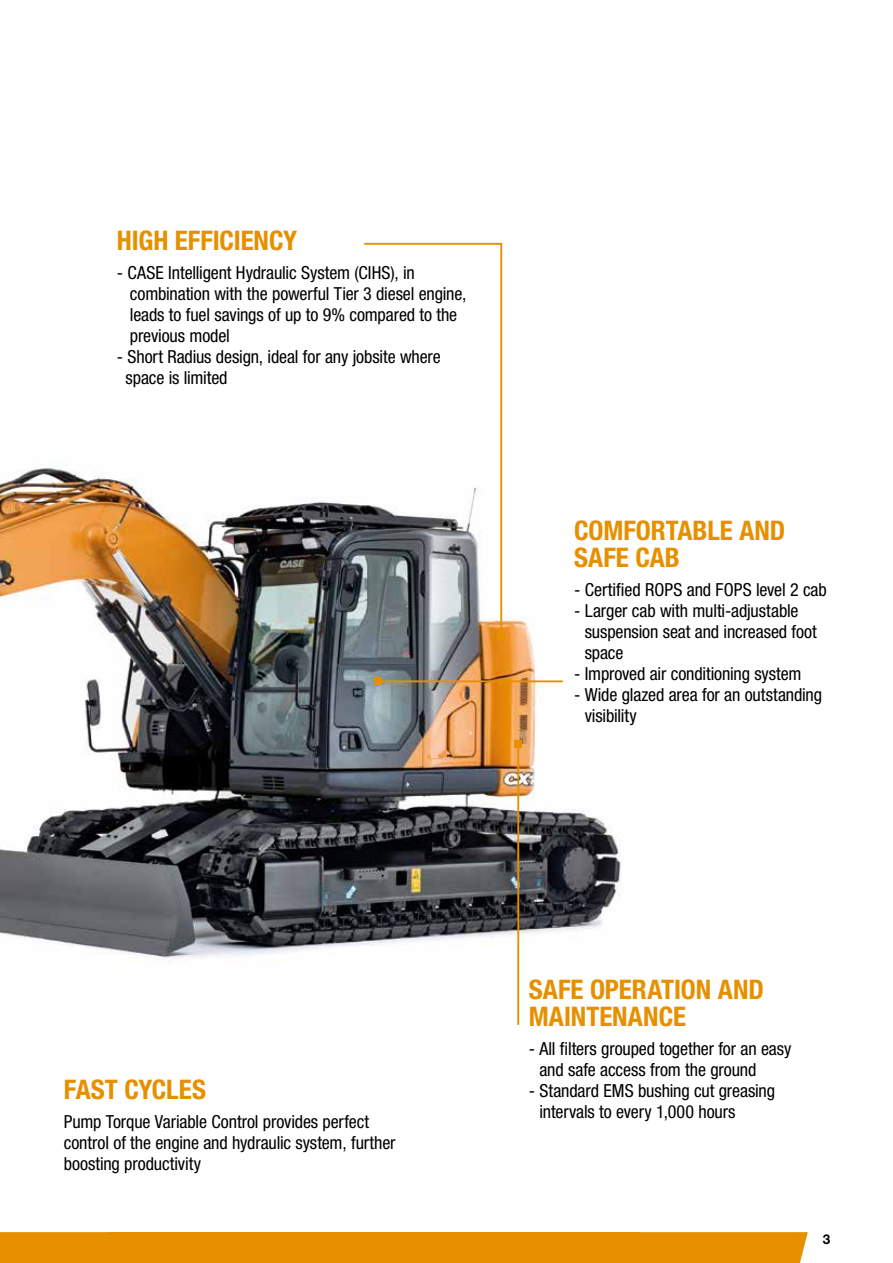
<style>
.page{position:relative;width:893px;height:1263px;background:#fff}
.page>*{position:absolute;margin:0;border:0;box-sizing:border-box;transform-origin:0 0}
.t1{font:700 condensed 27px/27px "Helvetica Neue LT Std";color:#e69000}
.t2{font:condensed 18px/21px "Helvetica Neue LT Std";letter-spacing:-.005em;color:#000}
.t3{font:700 13.5px "Helvetica Neue LT Std";color:#000}
</style>
<div class="page">
<div style="left:0;top:1232px;width:808px;height:31px;background:#e69000"></div>
<img style="left:0;top:462px;width:621px;height:563px">
<hr style="left:378px;top:680px;width:185px;height:2px;background:#e69000">
<div style="left:374px;top:678px;width:8px;height:7px;background:#e69000"></div>
<hr style="left:517px;top:744px;width:2px;height:281px;background:#e69000">
<div style="left:514px;top:740px;width:8px;height:7px;background:#e69000"></div>
<svg style="left:362px;top:242px;width:141px;height:395px"></svg>
<div style="left:497px;top:632px;width:8px;height:7px;background:#e69000"></div>
<h1 class="t1" style="left:117px;top:226px;width:182px">HIGH EFFICIENCY</h1>
<p class="t2" style="left:130px;top:262px;width:338px;text-indent:-13px">- CASE Intelligent Hydraulic System (CIHS), in combination with the powerful Tier 3 diesel engine, leads to fuel savings of up to 9% compared to the previous model</p>
<p class="t2" style="left:126px;top:346px;width:317px;text-indent:-9px">- Short Radius design, ideal for any jobsite where space is limited</p>
<h1 class="t1" style="left:574px;top:516px;width:213px">COMFORTABLE AND<br>SAFE CAB</h1>
<p class="t2" style="left:574px;top:579px;width:254px">- Certified ROPS and FOPS level 2 cab</p>
<p class="t2" style="left:585px;top:600px;width:234px;text-indent:-11px">- Larger cab with multi-adjustable suspension seat and increased foot space</p>
<p class="t2" style="left:574px;top:663px;width:229px">- Improved air conditioning system</p>
<p class="t2" style="left:585px;top:684px;width:239px;text-indent:-11px">- Wide glazed area for an outstanding visibility</p>
<h1 class="t1" style="left:64px;top:1075px;width:144px">FAST CYCLES</h1>
<p class="t2" style="left:64px;top:1111px;width:333px">Pump Torque Variable Control provides perfect control of the engine and hydraulic system, further boosting productivity</p>
<h1 class="t1" style="left:529px;top:975px;width:237px">SAFE OPERATION AND<br>MAINTENANCE</h1>
<p class="t2" style="left:539px;top:1038px;width:254px;text-indent:-11px">- All filters grouped together for an easy and safe access from the ground</p>
<p class="t2" style="left:539px;top:1080px;width:237px;text-indent:-11px">- Standard EMS bushing cut greasing intervals to every 1,000 hours</p>
<p class="t3" style="left:823px;top:1230px;width:9px">3</p>
</div>
